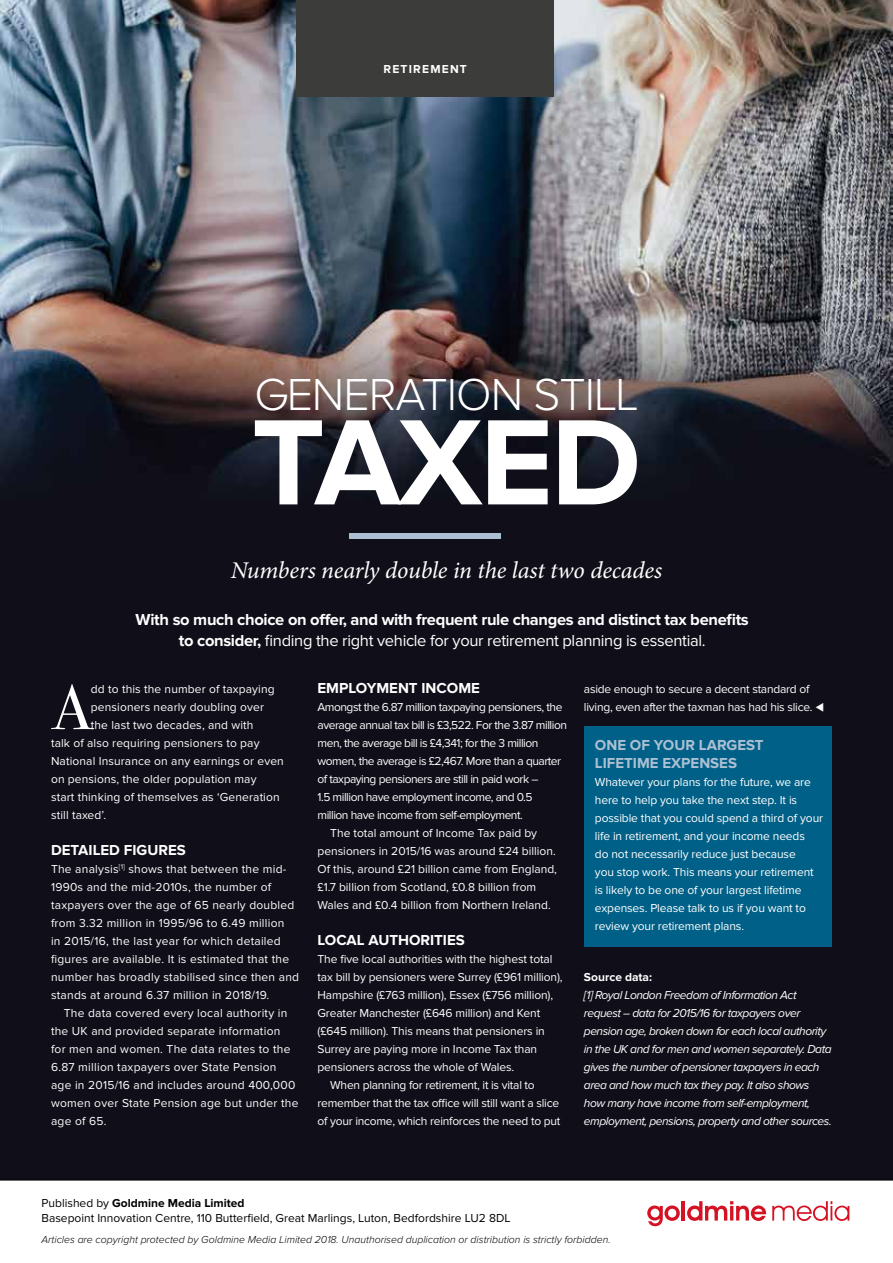
<style>
.page{position:relative;width:893px;height:1263px;background:#fff}
.page>*{position:absolute;margin:0;border:0;box-sizing:border-box;transform-origin:0 0}
.t1{font:700 126px "Proxima Nova A";letter-spacing:-.02em;color:#fff}
.t2{font:63.75px "Bodoni Svty Two ITCTT";color:#fff}
.t3{font:300 46.5px "Proxima Nova A";letter-spacing:-.02em;color:#fff}
.t4{font:italic 24px "Minion Pro";letter-spacing:-.005em;color:#fff}
.t5{font:700 16.5px/21px "Proxima Nova";letter-spacing:-.02em;color:#fff;text-align:center}
.t6{font:700 15px "Proxima Nova";color:#fff}
.t7{font:700 15px/18px "Proxima Nova";color:#adc0d3}
.t8{font:12px/18px "Proxima Nova";letter-spacing:-.01em;color:#fff}
.t9{font:12px/18px "Proxima Nova";letter-spacing:.02em;color:#fff}
.t10{font:italic 12px/18px "Proxima Nova";letter-spacing:-.04em;color:#fff}
.t11{font:12px "Proxima Nova";letter-spacing:-.04em;color:#fff}
.t12{font:12px "Proxima Nova";letter-spacing:.01em;color:#fff}
.t13{font:12px/15px "Proxima Nova";color:#000}
.t14{font:700 12px "Proxima Nova";color:#fff}
.t15{font:700 12px "Proxima Nova";letter-spacing:.1em;color:#fff}
.t16{font:italic 300 10.5px "Proxima Nova";color:#000}
.s1{font-weight:400}
.s2{font-weight:700}
</style>
<div class="page">
<img style="left:0;top:0;width:893px;height:1180px">
<svg style="left:647px;top:1205px;width:33px;height:21px"></svg>
<hr style="left:682px;top:1201px;width:3px;height:19px;background:#d51224">
<svg style="left:687px;top:1201px;width:79px;height:20px"></svg>
<svg style="left:772px;top:1201px;width:77px;height:20px"></svg>
<hr style="left:0;top:1180px;width:893px;height:1px;background:#000">
<div style="left:296px;top:0;width:258px;height:97px;background:#3c3c3b"></div>
<div style="left:350px;top:534px;width:151px;height:5px;background:#adc0d3"></div>
<div style="left:584px;top:726px;width:247px;height:220px;background:#006087"></div>
<p class="t15" style="left:383px;top:62px;width:85px">RETIREMENT</p>
<h3 class="t3" style="left:255px;top:369px;width:385px">GENERATION STILL</h3>
<h1 class="t1" style="left:252px;top:391px;width:391px">TAXED</h1>
<h3 class="t4" style="left:231px;top:554px;width:433px">Numbers nearly double in the last two decades</h3>
<h3 class="t5" style="left:136px;top:609px;width:615px">With so much choice on offer, and with frequent rule changes and distinct tax benefits to consider, <span class="s1">finding the right vehicle for your retirement planning is essential.</span></h3>
<h2 class="t2" style="left:53px;top:655px;width:40px">A</h2>
<p class="t12" style="left:91px;top:682px;width:185px">dd to this the number of taxpaying</p>
<p class="t12" style="left:91px;top:700px;width:175px">pensioners nearly doubling over</p>
<p class="t12" style="left:91px;top:718px;width:164px">the last two decades, and with</p>
<p class="t12" style="left:51px;top:736px;width:210px">talk of also requiring pensioners to pay</p>
<p class="t12" style="left:51px;top:754px;width:234px">National Insurance on any earnings or even</p>
<p class="t12" style="left:51px;top:772px;width:207px">on pensions, the older population may</p>
<p class="t12" style="left:51px;top:790px;width:230px">start thinking of themselves as ‘Generation</p>
<p class="t12" style="left:51px;top:808px;width:57px">still taxed’.</p>
<p class="t6" style="left:51px;top:841px;width:136px">DETAILED FIGURES</p>
<p class="t9" style="left:51px;top:860px;width:250px">The analysis<sup>[1]</sup> shows that between the mid-1990s and the mid-2010s, the number of taxpayers over the age of 65 nearly doubled from 3.32 million in 1995/96 to 6.49 million<br>in 2015/16, the last year for which detailed figures are available. It is estimated that the number has broadly stabilised since then and stands at around 6.37 million in 2018/19.</p>
<p class="t9" style="left:51px;top:1004px;width:249px;text-indent:13px">The data covered every local authority in the UK and provided separate information<br>for men and women. The data relates to the 6.87 million taxpayers over State Pension age in 2015/16 and includes around 400,000 women over State Pension age but under the age of 65.</p>
<p class="t6" style="left:317px;top:679px;width:164px">EMPLOYMENT INCOME</p>
<p class="t11" style="left:317px;top:700px;width:246px">Amongst the 6.87 million taxpaying pensioners, the</p>
<p class="t11" style="left:317px;top:718px;width:251px">average annual tax bill is £3,522. For the 3.87 million</p>
<p class="t11" style="left:317px;top:736px;width:222px">men, the average bill is £4,341; for the 3 million</p>
<p class="t11" style="left:317px;top:754px;width:245px">women, the average is £2,467. More than a quarter</p>
<p class="t11" style="left:317px;top:772px;width:222px">of taxpaying pensioners are still in paid work –</p>
<p class="t11" style="left:317px;top:790px;width:217px">1.5 million have employment income, and 0.5</p>
<p class="t11" style="left:317px;top:808px;width:207px">million have income from self-employment.</p>
<p class="t8" style="left:330px;top:824px;width:208px">The total amount of Income Tax paid by</p>
<p class="t8" style="left:317px;top:842px;width:240px">pensioners in 2015/16 was around £24 billion.</p>
<p class="t8" style="left:317px;top:860px;width:241px">Of this, around £21 billion came from England,</p>
<p class="t8" style="left:317px;top:878px;width:220px">£1.7 billion from Scotland, £0.8 billion from</p>
<p class="t8" style="left:317px;top:896px;width:235px">Wales and £0.4 billion from Northern Ireland.</p>
<p class="t6" style="left:317px;top:931px;width:149px">LOCAL AUTHORITIES</p>
<p class="t8" style="left:317px;top:950px;width:236px">The five local authorities with the highest total</p>
<p class="t8" style="left:317px;top:968px;width:247px">tax bill by pensioners were Surrey (£961 million),</p>
<p class="t8" style="left:317px;top:986px;width:237px">Hampshire (£763 million), Essex (£756 million),</p>
<p class="t8" style="left:317px;top:1004px;width:224px">Greater Manchester (£646 million) and Kent</p>
<p class="t8" style="left:317px;top:1022px;width:229px">(£645 million). This means that pensioners in</p>
<p class="t8" style="left:317px;top:1040px;width:221px">Surrey are paying more in Income Tax than</p>
<p class="t8" style="left:317px;top:1058px;width:198px">pensioners across the whole of Wales.</p>
<p class="t8" style="left:330px;top:1076px;width:206px">When planning for retirement, it is vital to</p>
<p class="t8" style="left:317px;top:1094px;width:243px">remember that the tax office will still want a slice</p>
<p class="t8" style="left:317px;top:1112px;width:244px">of your income, which reinforces the need to put</p>
<p class="t8" style="left:584px;top:680px;width:242px">aside enough to secure a decent standard of living, even after the taxman has had his slice. ▼</p>
<p class="t7" style="left:595px;top:736px;width:170px">ONE OF YOUR LARGEST<br>LIFETIME EXPENSES</p>
<p class="t8" style="left:595px;top:773px;width:230px">Whatever your plans for the future, we are here to help you take the next step. It is possible that you could spend a third of your life in retirement, and your income needs<br>do not necessarily reduce just because<br>you stop work. This means your retirement is likely to be one of your largest lifetime expenses. Please talk to us if you want to review your retirement plans.</p>
<p class="t14" style="left:584px;top:970px;width:70px">Source data:</p>
<p class="t10" style="left:584px;top:986px;width:249px">[1] Royal London Freedom of Information Act request – data for 2015/16 for taxpayers over pension age, broken down for each local authority in the UK and for men and women separately. Data gives the number of pensioner taxpayers in each area and how much tax they pay. It also shows how many have income from self-employment, employment, pensions, property and other sources.</p>
<p class="t13" style="left:41px;top:1196px;width:471px">Published by <span class="s2">Goldmine Media Limited<br></span>Basepoint Innovation Centre, 110 Butterfield, Great Marlings, Luton, Bedfordshire LU2 8DL</p>
<p class="t16" style="left:41px;top:1234px;width:571px">Articles are copyright protected by Goldmine Media Limited 2018. Unauthorised duplication or distribution is strictly forbidden.</p>
</div>
